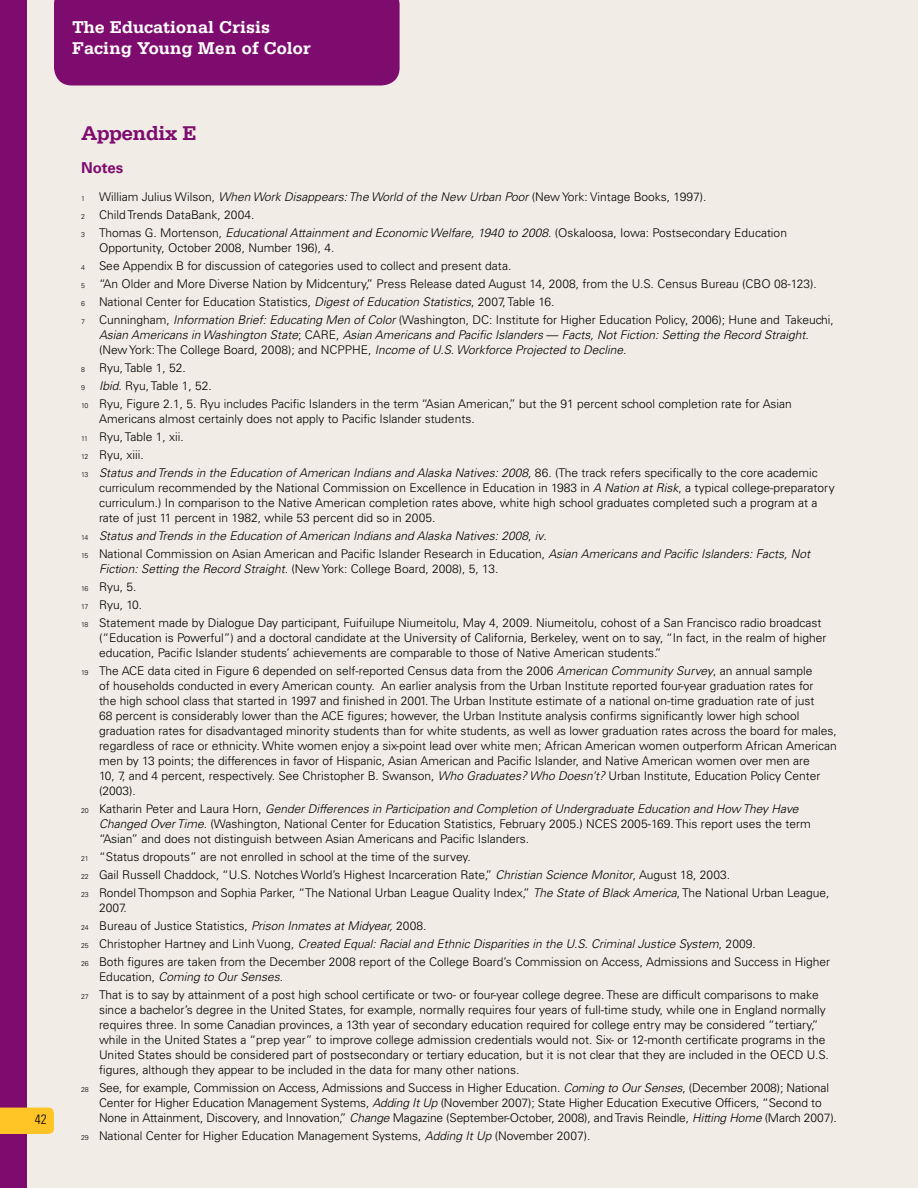
<style>
.page{position:relative;width:918px;height:1188px;background:#f1ede6}
.page>*{position:absolute;margin:0;border:0;box-sizing:border-box;transform-origin:0 0}
.t1{font:700 21px "Serifa Std";letter-spacing:-.025em;color:#7e0c6e}
.t2{font:700 18px/21.6px "Serifa Std";color:#fff}
.t3{font:700 15px "Univers LT Std";color:#7e0c6e}
.t4{font:300 condensed 13.5px "Univers LT Std";color:#000}
.t5{font:300 12px/18px "Univers LT Std";color:#000}
.t6{font:italic 300 12px/15px "Univers LT Std";color:#000}
.s1{font-size:7.05px}
.s2{font-style:italic}
.s3{font-style:normal}
.s4{font-style:normal;font-size:7.05px}
</style>
<div class="page">
<div style="left:0;top:0;width:27px;height:1188px;background:#7e0c6e"></div>
<svg style="left:0;top:1108px;width:54px;height:26px"></svg>
<div style="left:54px;top:0;width:346px;height:86px;background:#7e0c6e"></div>
<h2 class="t2" style="left:72px;top:16px;width:240px">The Educational Crisis<br>Facing Young Men of Color</h2>
<p class="t4" style="left:35px;top:1112px;width:13px">42</p>
<h1 class="t1" style="left:81px;top:121px;width:117px">Appendix E</h1>
<p class="t3" style="left:81px;top:159px;width:44px">Notes</p>
<p class="t5" style="left:81px;top:188px;width:708px"><span class="s1">1</span> William Julius Wilson, <span class="s2">When Work Disappears: The World of the New Urban Poor</span> (New York: Vintage Books, 1997).<br><span class="s1">2</span> Child Trends DataBank, 2004.<br><span class="s1">3</span> Thomas G. Mortenson, <span class="s2">Educational Attainment and Economic Welfare, 1940 to 2008</span>. (Oskaloosa, Iowa: Postsecondary Education</p>
<p class="t5" style="left:81px;top:239px;width:754px;text-indent:18px">Opportunity, October 2008, Number 196), 4.<br><span class="s1">4</span> See Appendix B for discussion of categories used to collect and present data.<br><span class="s1">5</span> “An Older and More Diverse Nation by Midcentury,” Press Release dated August 14, 2008, from the U.S. Census Bureau (CBO 08-123).<br><span class="s1">6</span> National Center for Education Statistics, <span class="s2">Digest of Education Statistics</span>, 2007, Table 16.<br><span class="s1">7</span> Cunningham, <span class="s2">Information Brief: Educating Men of Color</span> (Washington, DC: Institute for Higher Education Policy, 2006); Hune and Takeuchi,</p>
<p class="t6" style="left:99px;top:328px;width:711px">Asian Americans in Washington State<span class="s3">; CARE,</span> Asian Americans and Pacific Islanders <span class="s3">—</span> Facts, Not Fiction: Setting the Record Straight<span class="s3">. (New York: The College Board, 2008); and NCPPHE,</span> Income of U.S. Workforce Projected to Decline<span class="s3">.</span></p>
<p class="t5" style="left:81px;top:359px;width:712px"><span class="s1">8</span> Ryu, Table 1, 52.<br><span class="s1">9</span> <span class="s2">Ibid</span>. Ryu, Table 1, 52.<br><span class="s1">10</span> Ryu, Figure 2.1, 5. Ryu includes Pacific Islanders in the term “Asian American,” but the 91 percent school completion rate for Asian</p>
<p class="t5" style="left:81px;top:410px;width:738px;text-indent:18px">Americans almost certainly does not apply to Pacific Islander students.<br><span class="s1">11</span> Ryu, Table 1, xii.<br><span class="s1">12</span> Ryu, xiii.<br><span class="s1">13</span> <span class="s2">Status and Trends in the Education of American Indians and Alaska Natives: 2008</span>, 86. (The track refers specifically to the core academic</p>
<p class="t5" style="left:99px;top:480px;width:737px;line-height:15px">curriculum recommended by the National Commission on Excellence in Education in 1983 in <span class="s2">A Nation at Risk</span>, a typical college-preparatory curriculum.) In comparison to the Native American completion rates above, white high school graduates completed such a program at a rate of just 11 percent in 1982, while 53 percent did so in 2005.</p>
<p class="t6" style="left:81px;top:527px;width:731px;line-height:18px"><span class="s4">14</span> Status and Trends in the Education of American Indians and Alaska Natives: 2008<span class="s3">,</span> iv<span class="s3">.<br></span><span class="s4">15</span> <span class="s3">National Commission on Asian American and Pacific Islander Research in Education,</span> Asian Americans and Pacific Islanders: Facts, Not</p>
<p class="t5" style="left:81px;top:560px;width:742px;text-indent:18px"><span class="s2">Fiction: Setting the Record Straight</span>. (New York: College Board, 2008), 5, 13.<br><span class="s1">16</span> Ryu, 5.<br><span class="s1">17</span> Ryu, 10.<br><span class="s1">18</span> Statement made by Dialogue Day participant, Fuifuilupe Niumeitolu, May 4, 2009. Niumeitolu, cohost of a San Francisco radio broadcast</p>
<p class="t5" style="left:99px;top:630px;width:729px;line-height:15px">(“Education is Powerful”) and a doctoral candidate at the University of California, Berkeley, went on to say, “In fact, in the realm of higher education, Pacific Islander students’ achievements are comparable to those of Native American students.”</p>
<p class="t5" style="left:99px;top:663px;width:739px;line-height:15px;text-indent:-18px"><span class="s1">19</span> The ACE data cited in Figure 6 depended on self-reported Census data from the 2006 <span class="s2">American Community Survey</span>, an annual sample<br>of households conducted in every American county. An earlier analysis from the Urban Institute reported four-year graduation rates for<br>the high school class that started in 1997 and finished in 2001. The Urban Institute estimate of a national on-time graduation rate of just<br>68 percent is considerably lower than the ACE figures; however, the Urban Institute analysis confirms significantly lower high school graduation rates for disadvantaged minority students than for white students, as well as lower graduation rates across the board for males, regardless of race or ethnicity. White women enjoy a six-point lead over white men; African American women outperform African American men by 13 points; the differences in favor of Hispanic, Asian American and Pacific Islander, and Native American women over men are<br>10, 7, and 4 percent, respectively. See Christopher B. Swanson, <span class="s2">Who Graduates? Who Doesn’t?</span> Urban Institute, Education Policy Center (2003).</p>
<p class="t5" style="left:99px;top:801px;width:713px;line-height:15px;text-indent:-18px"><span class="s1">20</span> Katharin Peter and Laura Horn, <span class="s2">Gender Differences in Participation and Completion of Undergraduate Education and How They Have<br>Changed Over Time</span>. (Washington, National Center for Education Statistics, February 2005.) NCES 2005-169. This report uses the term “Asian” and does not distinguish between Asian Americans and Pacific Islanders.</p>
<p class="t5" style="left:81px;top:848px;width:750px"><span class="s1">21</span> “Status dropouts” are not enrolled in school at the time of the survey.<br><span class="s1">22</span> Gail Russell Chaddock, “U.S. Notches World’s Highest Incarceration Rate,” <span class="s2">Christian Science Monitor</span>, August 18, 2003.<br><span class="s1">23</span> Rondel Thompson and Sophia Parker, “The National Urban League Quality Index,” <span class="s2">The State of Black America</span>, The National Urban League,</p>
<p class="t5" style="left:81px;top:899px;width:751px;text-indent:18px">2007.<br><span class="s1">24</span> Bureau of Justice Statistics, <span class="s2">Prison Inmates at Midyear,</span> 2008.<br><span class="s1">25</span> Christopher Hartney and Linh Vuong, <span class="s2">Created Equal: Racial and Ethnic Disparities in the U.S. Criminal Justice System</span>, 2009.<br><span class="s1">26</span> Both figures are taken from the December 2008 report of the College Board’s Commission on Access, Admissions and Success in Higher</p>
<p class="t5" style="left:81px;top:968px;width:739px;text-indent:18px">Education, <span class="s2">Coming to Our Senses</span>.<br><span class="s1">27</span> That is to say by attainment of a post high school certificate or two- or four-year college degree. These are difficult comparisons to make</p>
<p class="t5" style="left:99px;top:1002px;width:731px;line-height:15px">since a bachelor’s degree in the United States, for example, normally requires four years of full-time study, while one in England normally requires three. In some Canadian provinces, a 13th year of secondary education required for college entry may be considered “tertiary,” while in the United States a “prep year” to improve college admission credentials would not. Six- or 12-month certificate programs in the United States should be considered part of postsecondary or tertiary education, but it is not clear that they are included in the OECD U.S. figures, although they appear to be included in the data for many other nations.</p>
<p class="t5" style="left:99px;top:1080px;width:739px;line-height:15px;text-indent:-18px"><span class="s1">28</span> See, for example, Commission on Access, Admissions and Success in Higher Education. <span class="s2">Coming to Our Senses</span>, (December 2008); National<br>Center for Higher Education Management Systems, <span class="s2">Adding It Up</span> (November 2007); State Higher Education Executive Officers, “Second to<br>None in Attainment, Discovery, and Innovation,” <span class="s2">Change</span> Magazine (September-October, 2008), and Travis Reindle, <span class="s2">Hitting Home</span> (March 2007).</p>
<p class="t5" style="left:81px;top:1127px;width:511px"><span class="s1">29</span> National Center for Higher Education Management Systems, <span class="s2">Adding It Up</span> (November 2007).</p>
</div>
